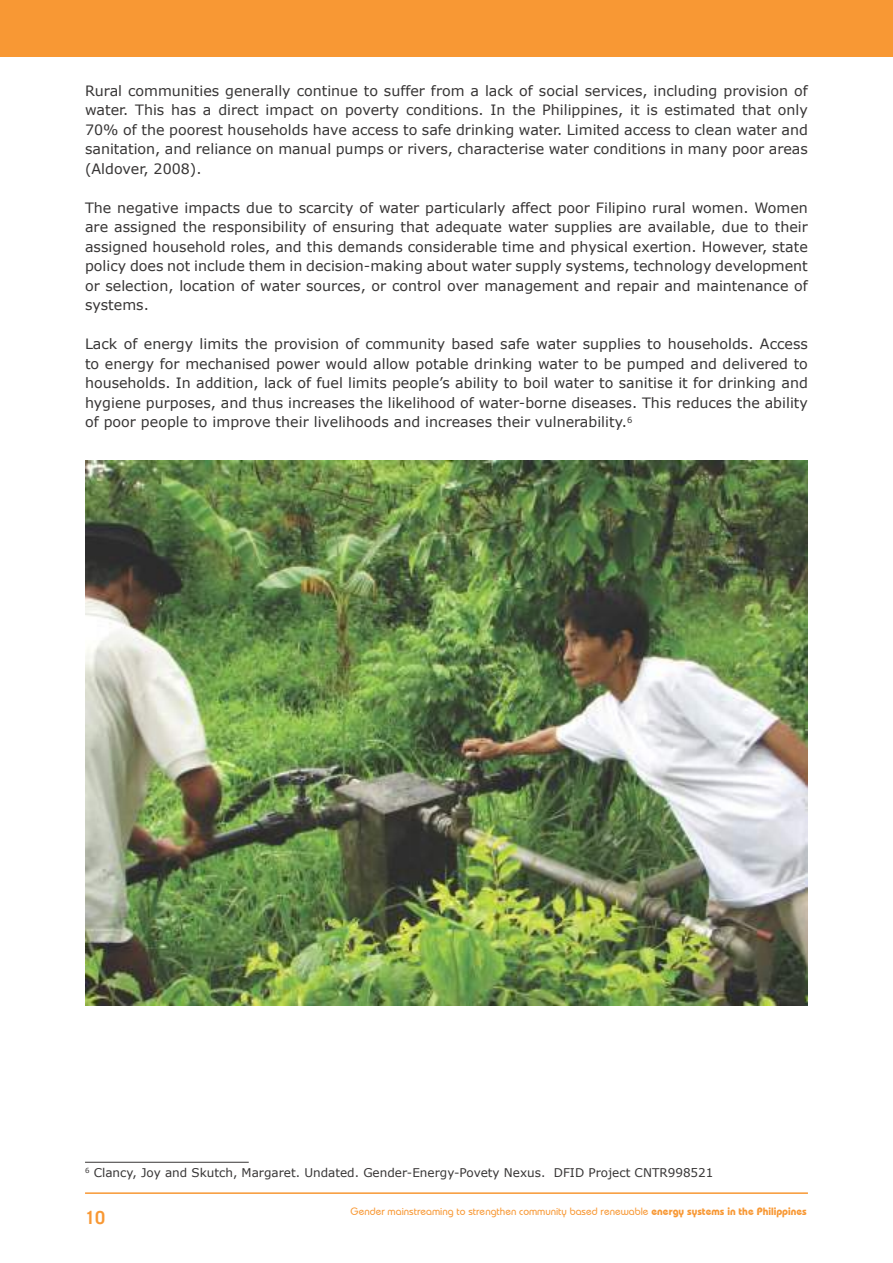
<style>
.page{position:relative;width:893px;height:1263px;background:#fff}
.page>*{position:absolute;margin:0;border:0;box-sizing:border-box;transform-origin:0 0}
.t1{font:700 18px "Trade Gothic";color:#f89834}
.t2{font:14.25px/19.5px "Verdana";color:#373535;text-align:justify}
.t3{font:12px "Verdana";color:#373535}
.t4{font:500 10.5px "Bauhaus IT Cby BT";color:#f89834}
.s1{font-weight:700}
</style>
<div class="page">
<div style="left:0;top:0;width:893px;height:57px;background:#f89834"></div>
<hr style="left:85px;top:1192px;width:723px;height:2px;background:#f89834">
<hr style="left:85px;top:1162px;width:164px;height:1px;background:#373535">
<img style="left:85px;top:461px;width:723px;height:545px">
<p class="t2" style="left:85px;top:81px;width:724px">Rural communities generally continue to suffer from a lack of social services, including provision of water. This has a direct impact on poverty conditions. In the Philippines, it is estimated that only 70% of the poorest households have access to safe drinking water. Limited access to clean water and sanitation, and reliance on manual pumps or rivers, characterise water conditions in many poor areas (Aldover, 2008).</p>
<p class="t2" style="left:85px;top:198px;width:724px">The negative impacts due to scarcity of water particularly affect poor Filipino rural women. Women are assigned the responsibility of ensuring that adequate water supplies are available, due to their assigned household roles, and this demands considerable time and physical exertion. However, state policy does not include them in decision-making about water supply systems, technology development or selection, location of water sources, or control over management and repair and maintenance of systems.</p>
<p class="t2" style="left:85px;top:334px;width:724px">Lack of energy limits the provision of community based safe water supplies to households. Access to energy for mechanised power would allow potable drinking water to be pumped and delivered to households. In addition, lack of fuel limits people’s ability to boil water to sanitise it for drinking and hygiene purposes, and thus increases the likelihood of water-borne diseases. This reduces the ability of poor people to improve their livelihoods and increases their vulnerability.<sup>6</sup></p>
<p class="t3" style="left:85px;top:1165px;width:630px"><sup>6</sup> Clancy, Joy and Skutch, Margaret. Undated. Gender-Energy-Povety Nexus. DFID Project CNTR998521</p>
<p class="t1" style="left:85px;top:1207px;width:22px">10</p>
<p class="t4" style="left:351px;top:1204px;width:458px">Gender mainstreaming to strengthen community based renewable <span class="s1">energy systems in the Philippines</span></p>
</div>
